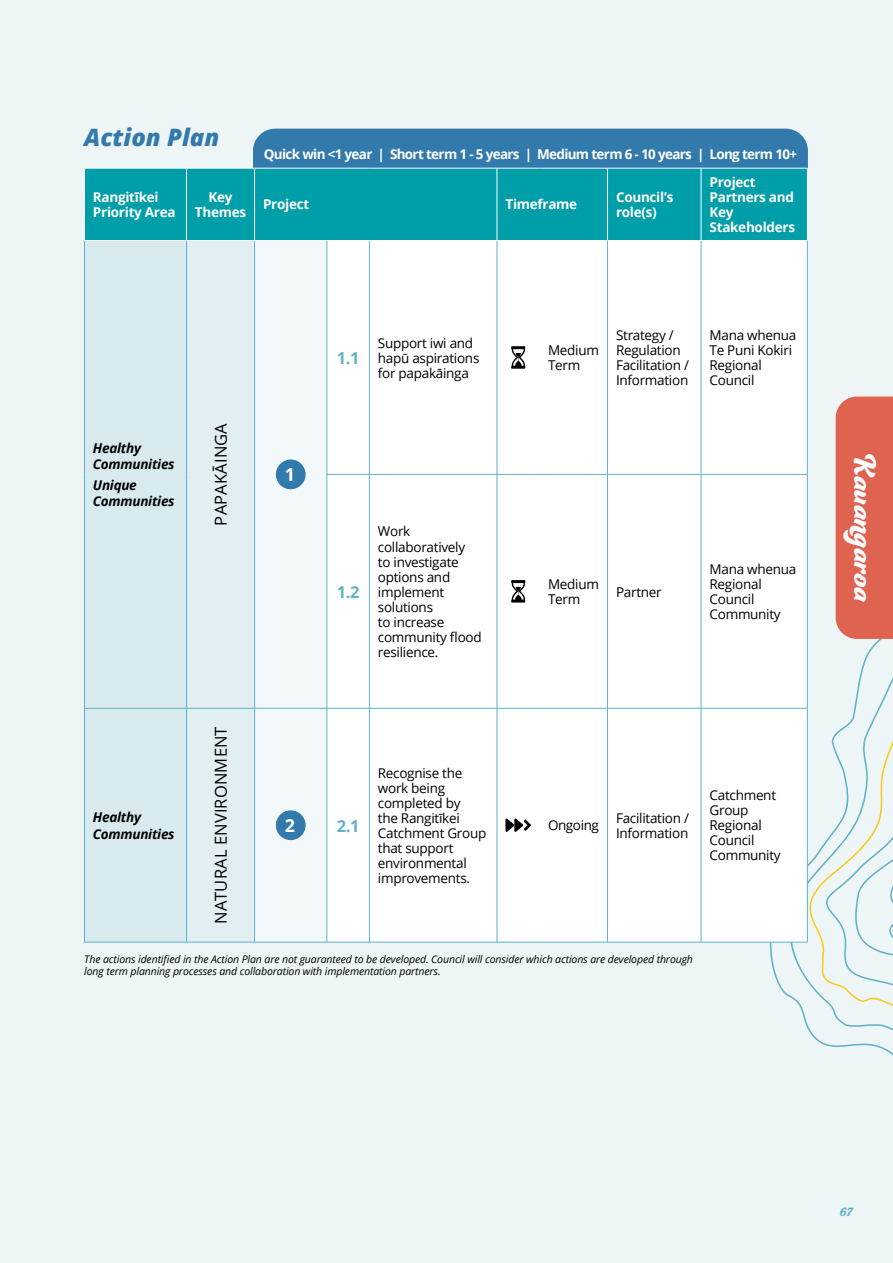
<style>
.page{position:relative;width:893px;height:1263px;background:#edf5f7}
.page>*{position:absolute;margin:0;border:0;box-sizing:border-box;transform-origin:0 0}
.t1{font:33px "Ganache";color:#fff}
.t2{font:italic 800 24px "Open Sans";color:#327aac}
.t3{font:700 18px "Open Sans";color:#fff}
.t4{font:16.5px "Open Sans";letter-spacing:.01em;color:#000}
.t5{font:700 16.5px "Open Sans";color:#61b2c6}
.t6{font:13.5px/15px "Open Sans";letter-spacing:-.02em;color:#000}
.t7{font:700 13.5px/15px "Open Sans";letter-spacing:-.02em;color:#fff}
.t8{font:700 13.5px "Open Sans";letter-spacing:-.05em;color:#fff}
.t9{font:italic 700 13.5px/16.5px "Open Sans";letter-spacing:-.02em;color:#000}
.t10{font:13.5px "Ganache";color:#61b2c6}
.t11{font:italic 10.5px/12.6px "Open Sans";letter-spacing:-.01em;color:#000}
</style>
<div class="page">
<svg style="left:769px;top:607px;width:124px;height:449px"></svg>
<svg style="left:780px;top:650px;width:113px;height:391px"></svg>
<div style="left:253px;top:129px;width:555px;height:39px;background:#327aac"></div>
<div style="left:85px;top:169px;width:722px;height:71px;background:#009ea9"></div>
<div style="left:85px;top:241px;width:101px;height:701px;background:#d9eaee"></div>
<div style="left:187px;top:241px;width:67px;height:701px;background:#e1eef2"></div>
<svg style="left:255px;top:241px;width:72px;height:701px"></svg>
<div style="left:328px;top:241px;width:479px;height:701px;background:#fff"></div>
<hr style="left:84px;top:241px;width:1px;height:233px;background:#61b2c6">
<hr style="left:186px;top:241px;width:1px;height:233px;background:#61b2c6">
<hr style="left:254px;top:241px;width:1px;height:233px;background:#61b2c6">
<hr style="left:327px;top:241px;width:1px;height:233px;background:#61b2c6">
<hr style="left:369px;top:241px;width:1px;height:233px;background:#61b2c6">
<hr style="left:497px;top:241px;width:1px;height:233px;background:#61b2c6">
<hr style="left:607px;top:241px;width:1px;height:233px;background:#61b2c6">
<hr style="left:701px;top:241px;width:1px;height:233px;background:#61b2c6">
<hr style="left:807px;top:241px;width:1px;height:233px;background:#61b2c6">
<hr style="left:84px;top:474px;width:1px;height:234px;background:#61b2c6">
<hr style="left:186px;top:474px;width:1px;height:234px;background:#61b2c6">
<hr style="left:254px;top:474px;width:1px;height:234px;background:#61b2c6">
<hr style="left:327px;top:474px;width:42px;height:1px;background:#61b2c6">
<hr style="left:327px;top:475px;width:1px;height:233px;background:#61b2c6">
<hr style="left:369px;top:474px;width:128px;height:1px;background:#61b2c6">
<hr style="left:369px;top:475px;width:1px;height:233px;background:#61b2c6">
<hr style="left:497px;top:474px;width:42px;height:1px;background:#61b2c6">
<hr style="left:497px;top:475px;width:1px;height:233px;background:#61b2c6">
<hr style="left:539px;top:474px;width:68px;height:1px;background:#61b2c6">
<hr style="left:607px;top:474px;width:94px;height:1px;background:#61b2c6">
<hr style="left:607px;top:475px;width:1px;height:233px;background:#61b2c6">
<hr style="left:701px;top:474px;width:107px;height:1px;background:#61b2c6">
<hr style="left:701px;top:475px;width:1px;height:233px;background:#61b2c6">
<hr style="left:807px;top:475px;width:1px;height:233px;background:#61b2c6">
<hr style="left:84px;top:708px;width:103px;height:1px;background:#61b2c6">
<hr style="left:84px;top:708px;width:1px;height:234px;background:#61b2c6">
<hr style="left:187px;top:708px;width:68px;height:1px;background:#61b2c6">
<hr style="left:186px;top:708px;width:1px;height:234px;background:#61b2c6">
<hr style="left:255px;top:708px;width:72px;height:1px;background:#61b2c6">
<hr style="left:254px;top:708px;width:1px;height:234px;background:#61b2c6">
<hr style="left:327px;top:708px;width:42px;height:1px;background:#61b2c6">
<hr style="left:327px;top:708px;width:1px;height:234px;background:#61b2c6">
<hr style="left:369px;top:708px;width:128px;height:1px;background:#61b2c6">
<hr style="left:369px;top:708px;width:1px;height:234px;background:#61b2c6">
<hr style="left:497px;top:708px;width:42px;height:1px;background:#61b2c6">
<hr style="left:497px;top:708px;width:1px;height:234px;background:#61b2c6">
<hr style="left:539px;top:708px;width:68px;height:1px;background:#61b2c6">
<hr style="left:607px;top:708px;width:94px;height:1px;background:#61b2c6">
<hr style="left:607px;top:708px;width:1px;height:234px;background:#61b2c6">
<hr style="left:701px;top:708px;width:107px;height:1px;background:#61b2c6">
<hr style="left:701px;top:708px;width:1px;height:234px;background:#61b2c6">
<hr style="left:807px;top:708px;width:1px;height:234px;background:#61b2c6">
<hr style="left:84px;top:942px;width:103px;height:1px;background:#61b2c6">
<hr style="left:187px;top:942px;width:68px;height:1px;background:#61b2c6">
<hr style="left:255px;top:942px;width:72px;height:1px;background:#61b2c6">
<hr style="left:327px;top:942px;width:42px;height:1px;background:#61b2c6">
<hr style="left:369px;top:942px;width:128px;height:1px;background:#61b2c6">
<hr style="left:497px;top:942px;width:42px;height:1px;background:#61b2c6">
<hr style="left:539px;top:942px;width:68px;height:1px;background:#61b2c6">
<hr style="left:607px;top:942px;width:94px;height:1px;background:#61b2c6">
<hr style="left:701px;top:942px;width:107px;height:1px;background:#61b2c6">
<hr style="left:84px;top:168px;width:103px;height:1px;background:#fff">
<hr style="left:84px;top:168px;width:1px;height:72px;background:#fff">
<hr style="left:84px;top:240px;width:103px;height:1px;background:#fff">
<hr style="left:187px;top:168px;width:68px;height:1px;background:#fff">
<hr style="left:186px;top:168px;width:1px;height:72px;background:#fff">
<hr style="left:255px;top:168px;width:72px;height:1px;background:#fff">
<hr style="left:254px;top:168px;width:1px;height:72px;background:#fff">
<hr style="left:327px;top:168px;width:42px;height:1px;background:#fff">
<hr style="left:369px;top:168px;width:128px;height:1px;background:#fff">
<hr style="left:187px;top:240px;width:68px;height:1px;background:#fff">
<hr style="left:255px;top:240px;width:72px;height:1px;background:#fff">
<hr style="left:327px;top:240px;width:42px;height:1px;background:#fff">
<hr style="left:369px;top:240px;width:128px;height:1px;background:#fff">
<hr style="left:497px;top:168px;width:42px;height:1px;background:#fff">
<hr style="left:497px;top:168px;width:1px;height:72px;background:#fff">
<hr style="left:539px;top:168px;width:68px;height:1px;background:#fff">
<hr style="left:497px;top:240px;width:42px;height:1px;background:#fff">
<hr style="left:539px;top:240px;width:68px;height:1px;background:#fff">
<hr style="left:607px;top:168px;width:94px;height:1px;background:#fff">
<hr style="left:607px;top:168px;width:1px;height:72px;background:#fff">
<hr style="left:607px;top:240px;width:94px;height:1px;background:#fff">
<hr style="left:701px;top:168px;width:107px;height:1px;background:#fff">
<hr style="left:701px;top:168px;width:1px;height:72px;background:#fff">
<hr style="left:807px;top:168px;width:1px;height:72px;background:#fff">
<hr style="left:701px;top:240px;width:107px;height:1px;background:#fff">
<div style="left:276px;top:459px;width:30px;height:30px;background:#327aac;border-radius:50%"></div>
<svg style="left:511px;top:346px;width:14px;height:23px"></svg>
<svg style="left:511px;top:580px;width:14px;height:23px"></svg>
<div style="left:276px;top:810px;width:30px;height:30px;background:#327aac;border-radius:50%"></div>
<svg style="left:505px;top:818px;width:26px;height:14px"></svg>
<div style="left:836px;top:396px;width:57px;height:243px;background:#de6351"></div>
<h2 class="t2" style="left:84px;top:119px;width:137px">Action Plan</h2>
<p class="t8" style="left:264px;top:145px;width:535px">Quick win &lt;1 year | Short term 1 - 5 years | Medium term 6 - 10 years | Long term 10+</p>
<p class="t7" style="left:93px;top:189px;width:84px">Rangitīkei<br>Priority Area</p>
<p class="t7" style="left:195px;top:189px;width:53px;text-align:center">Key<br>Themes</p>
<p class="t7" style="left:263px;top:197px;width:48px">Project</p>
<p class="t7" style="left:505px;top:197px;width:73px">Timeframe</p>
<p class="t7" style="left:616px;top:189px;width:59px">Council’s role(s)</p>
<p class="t7" style="left:710px;top:174px;width:87px">Project<br>Partners and<br>Key<br>Stakeholders</p>
<p class="t9" style="left:93px;top:439px;width:83px">Healthy<br>Communities</p>
<p class="t9" style="left:93px;top:476px;width:83px">Unique<br>Communities</p>
<p class="t4" style="left:210px;top:525px;width:104px;rotate:-90deg">PAPAKĀINGA</p>
<p class="t9" style="left:93px;top:809px;width:83px">Healthy<br>Communities</p>
<p class="t4" style="left:210px;top:924px;width:199px;rotate:-90deg">NATURAL ENVIRONMENT</p>
<h3 class="t3" style="left:285px;top:462px;width:12px">1</h3>
<p class="t5" style="left:337px;top:346px;width:24px">1.1</p>
<p class="t6" style="left:378px;top:335px;width:103px">Support iwi and hapū aspirations for papakāinga</p>
<p class="t6" style="left:548px;top:342px;width:52px">Medium<br>Term</p>
<p class="t6" style="left:616px;top:327px;width:74px">Strategy /<br>Regulation<br>Facilitation /<br>Information</p>
<p class="t6" style="left:710px;top:327px;width:88px">Mana whenua<br>Te Puni Kokiri<br>Regional<br>Council</p>
<p class="t5" style="left:337px;top:580px;width:24px">1.2</p>
<p class="t6" style="left:378px;top:524px;width:105px">Work collaboratively<br>to investigate options and implement solutions<br>to increase community flood resilience.</p>
<p class="t6" style="left:548px;top:576px;width:52px">Medium<br>Term</p>
<p class="t6" style="left:616px;top:584px;width:47px">Partner</p>
<p class="t6" style="left:710px;top:561px;width:88px">Mana whenua<br>Regional<br>Council<br>Community</p>
<h3 class="t3" style="left:285px;top:813px;width:12px">2</h3>
<p class="t5" style="left:337px;top:814px;width:24px">2.1</p>
<p class="t6" style="left:378px;top:765px;width:110px">Recognise the work being completed by<br>the Rangitīkei<br>Catchment Group that support environmental improvements.</p>
<p class="t6" style="left:548px;top:818px;width:53px">Ongoing</p>
<p class="t6" style="left:616px;top:810px;width:74px">Facilitation /<br>Information</p>
<p class="t6" style="left:710px;top:788px;width:73px">Catchment<br>Group<br>Regional<br>Council<br>Community</p>
<p class="t11" style="left:84px;top:952px;width:610px">The actions identified in the Action Plan are not guaranteed to be developed. Council will consider which actions are developed through long term planning processes and collaboration with implementation partners.</p>
<h1 class="t1" style="left:885px;top:454px;width:150px;rotate:90deg">Kauangaroa</h1>
<p class="t10" style="left:840px;top:1203px;width:14px">67</p>
</div>
